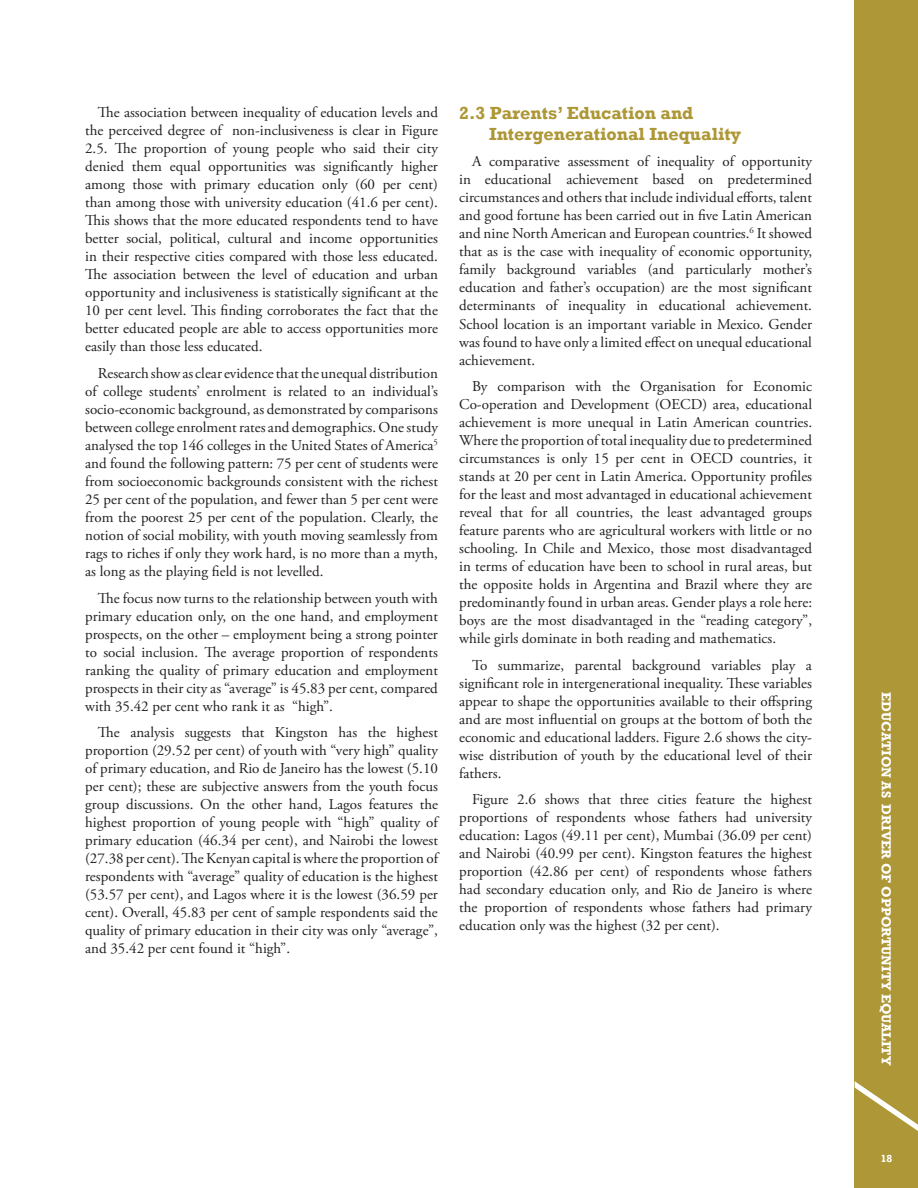
<style>
.page{position:relative;width:918px;height:1188px;background:#fff}
.page>*{position:absolute;margin:0;border:0;box-sizing:border-box;transform-origin:0 0}
.t1{font:700 18px/21px "Rockwell";color:#ad9736}
.t2{font:15px/18px "Adobe Garamond Pro";color:#231f20;text-align:justify}
.t3{font:700 13.5px "Rockwell";color:#fff}
.t4{font:700 10.5px "Rockwell";color:#fff}
</style>
<div class="page">
<div style="left:854px;top:0;width:64px;height:1187px;background:#ad9736"></div>
<svg style="left:854px;top:1081px;width:64px;height:50px"></svg>
<p class="t2" style="left:85px;top:104px;width:354px;text-indent:13px">The association between inequality of education levels and the perceived degree of non-inclusiveness is clear in Figure 2.5. The proportion of young people who said their city denied them equal opportunities was significantly higher among those with primary education only (60 per cent) than among those with university education (41.6 per cent).<br>This shows that the more educated respondents tend to have better social, political, cultural and income opportunities in their respective cities compared with those less educated.<br>The association between the level of education and urban opportunity and inclusiveness is statistically significant at the 10 per cent level. This finding corroborates the fact that the better educated people are able to access opportunities more easily than those less educated.</p>
<p class="t2" style="left:85px;top:365px;width:354px;text-indent:13px">Research show as clear evidence that the unequal distribution of college students’ enrolment is related to an individual’s socio-economic background, as demonstrated by comparisons between college enrolment rates and demographics. One study analysed the top 146 colleges in the United States of America<sup>5 </sup>and found the following pattern: 75 per cent of students were from socioeconomic backgrounds consistent with the richest 25 per cent of the population, and fewer than 5 per cent were from the poorest 25 per cent of the population. Clearly, the notion of social mobility, with youth moving seamlessly from rags to riches if only they work hard, is no more than a myth, as long as the playing field is not levelled.</p>
<p class="t2" style="left:85px;top:589px;width:354px;text-indent:13px">The focus now turns to the relationship between youth with primary education only, on the one hand, and employment prospects, on the other – employment being a strong pointer to social inclusion. The average proportion of respondents ranking the quality of primary education and employment prospects in their city as “average” is 45.83 per cent, compared with 35.42 per cent who rank it as “high”.</p>
<p class="t2" style="left:85px;top:724px;width:354px;text-indent:13px">The analysis suggests that Kingston has the highest proportion (29.52 per cent) of youth with “very high” quality of primary education, and Rio de Janeiro has the lowest (5.10 per cent); these are subjective answers from the youth focus group discussions. On the other hand, Lagos features the highest proportion of young people with “high” quality of primary education (46.34 per cent), and Nairobi the lowest (27.38 per cent). The Kenyan capital is where the proportion of respondents with “average” quality of education is the highest (53.57 per cent), and Lagos where it is the lowest (36.59 per cent). Overall, 45.83 per cent of sample respondents said the quality of primary education in their city was only “average”, and 35.42 per cent found it “high”.</p>
<p class="t1" style="left:489px;top:102px;width:254px;text-indent:-30px">2. 3 Parents’ Education and<br>Intergenerational Inequality</p>
<p class="t2" style="left:459px;top:153px;width:354px;text-indent:13px">A comparative assessment of inequality of opportunity in educational achievement based on predetermined circumstances and others that include individual efforts, talent and good fortune has been carried out in five Latin American and nine North American and European countries.<sup>6</sup> It showed that as is the case with inequality of economic opportunity, family background variables (and particularly mother’s education and father’s occupation) are the most significant determinants of inequality in educational achievement.<br>School location is an important variable in Mexico. Gender was found to have only a limited effect on unequal educational achievement.</p>
<p class="t2" style="left:459px;top:378px;width:354px;text-indent:13px">By comparison with the Organisation for Economic Co-operation and Development (OECD) area, educational achievement is more unequal in Latin American countries.<br>Where the proportion of total inequality due to predetermined circumstances is only 15 per cent in OECD countries, it stands at 20 per cent in Latin America. Opportunity profiles for the least and most advantaged in educational achievement reveal that for all countries, the least advantaged groups feature parents who are agricultural workers with little or no schooling. In Chile and Mexico, those most disadvantaged in terms of education have been to school in rural areas, but the opposite holds in Argentina and Brazil where they are predominantly found in urban areas. Gender plays a role here: boys are the most disadvantaged in the “reading category”, while girls dominate in both reading and mathematics.</p>
<p class="t2" style="left:459px;top:656px;width:354px;text-indent:13px">To summarize, parental background variables play a significant role in intergenerational inequality. These variables appear to shape the opportunities available to their offspring and are most influential on groups at the bottom of both the economic and educational ladders. Figure 2.6 shows the city&shy;wise distribution of youth by the educational level of their fathers.</p>
<p class="t2" style="left:459px;top:791px;width:354px;text-indent:13px">Figure 2.6 shows that three cities feature the highest proportions of respondents whose fathers had university education: Lagos (49.11 per cent), Mumbai (36.09 per cent) and Nairobi (40.99 per cent). Kingston features the highest proportion (42.86 per cent) of respondents whose fathers had secondary education only, and Rio de Janeiro is where the proportion of respondents whose fathers had primary education only was the highest (32 per cent).</p>
<p class="t3" style="left:894px;top:692px;width:373px;rotate:90deg">Educatio n as Driver of Opportunity Equality</p>
<p class="t4" style="left:880px;top:1151px;width:13px">18</p>
</div>
